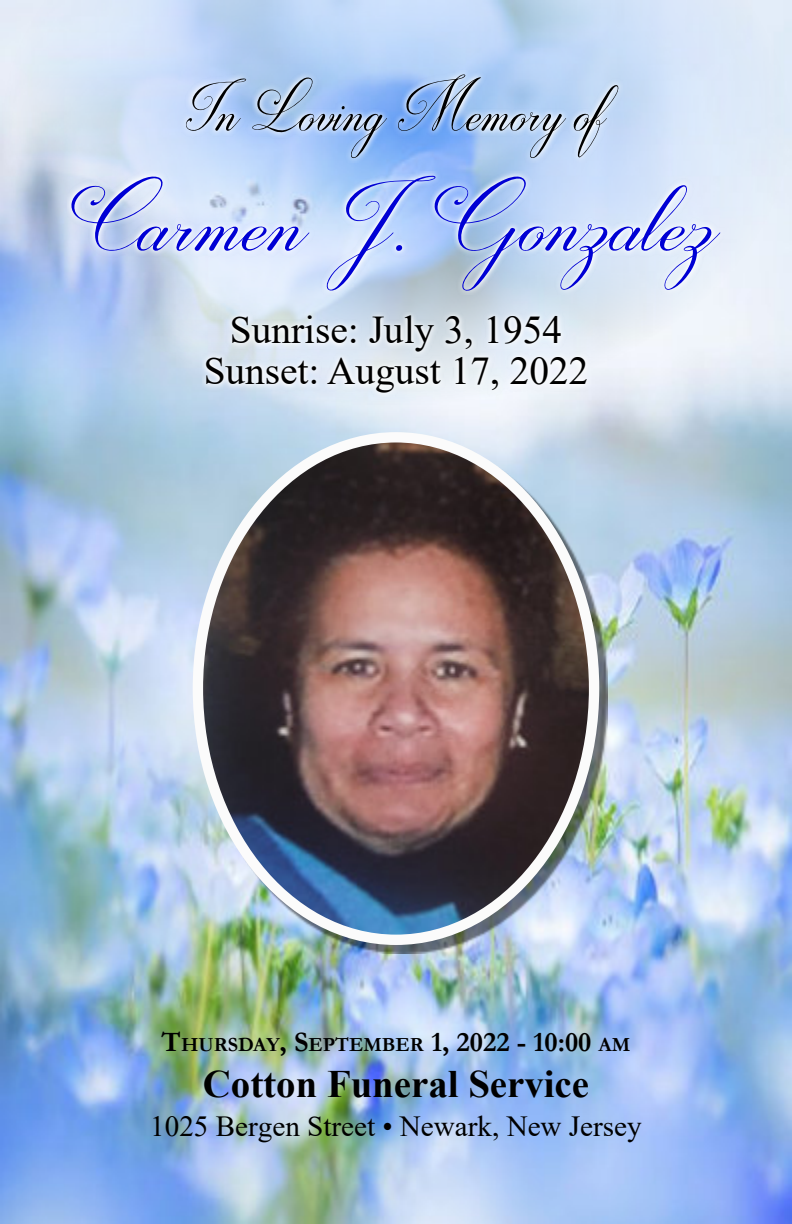
<style>
.page{position:relative;width:792px;height:1224px;background:#fff}
.page>*{position:absolute;margin:0;border:0;box-sizing:border-box;transform-origin:0 0}
.t1{font:98.8px "Darleston";color:#0000d4;scale:1.15 1}
.t2{font:69px "Darleston";color:#000}
.t3{font:39.4px/41px "Times New Roman";color:#000;text-align:center}
.t4{font:700 38.8px "Times New Roman";color:#000}
.t5{font:29.2px "Times New Roman";color:#000}
.t6{font:700 20.2px "Garamond";color:#000}
.s1{font-size:28.2px}
</style>
<div class="page">
<img style="left:0;top:0;width:792px;height:1224px">
<img style="left:201px;top:440px;width:406px;height:513px">
<img style="left:198px;top:437px;width:396px;height:503px;border-radius:50%">
<div style="left:193px;top:432px;width:406px;height:513px;border:10px solid #fbfbfb;border-radius:50%"></div>
<img style="left:2px;top:0;width:788px;height:404px">
<img style="left:182px;top:70px;width:440px;height:92px">
<img style="left:67px;top:172px;width:658px;height:123px">
<img style="left:202px;top:312px;width:389px;height:85px">
<h2 class="t2" style="left:185px;top:79px;width:423px">In Loving Memory of</h2>
<h1 class="t1" style="left:71px;top:177px;width:565px">Carmen J. Gonzalez</h1>
<p class="t3" style="left:204px;top:314px;width:386px">Sunrise: July 3, 1954<br>Sunset: August 17, 2022</p>
<p class="t6" style="left:162px;top:1038px;width:470px"><span class="s1">T</span>HURSDAY<span class="s1">, S</span>EPTEMBER <span class="s1">1, 2022 - 10:00</span> AM</p>
<p class="t4" style="left:203px;top:1071px;width:388px">Cotton Funeral Service</p>
<p class="t5" style="left:150px;top:1116px;width:493px">1025 Bergen Street • Newark, New Jersey</p>
</div>
